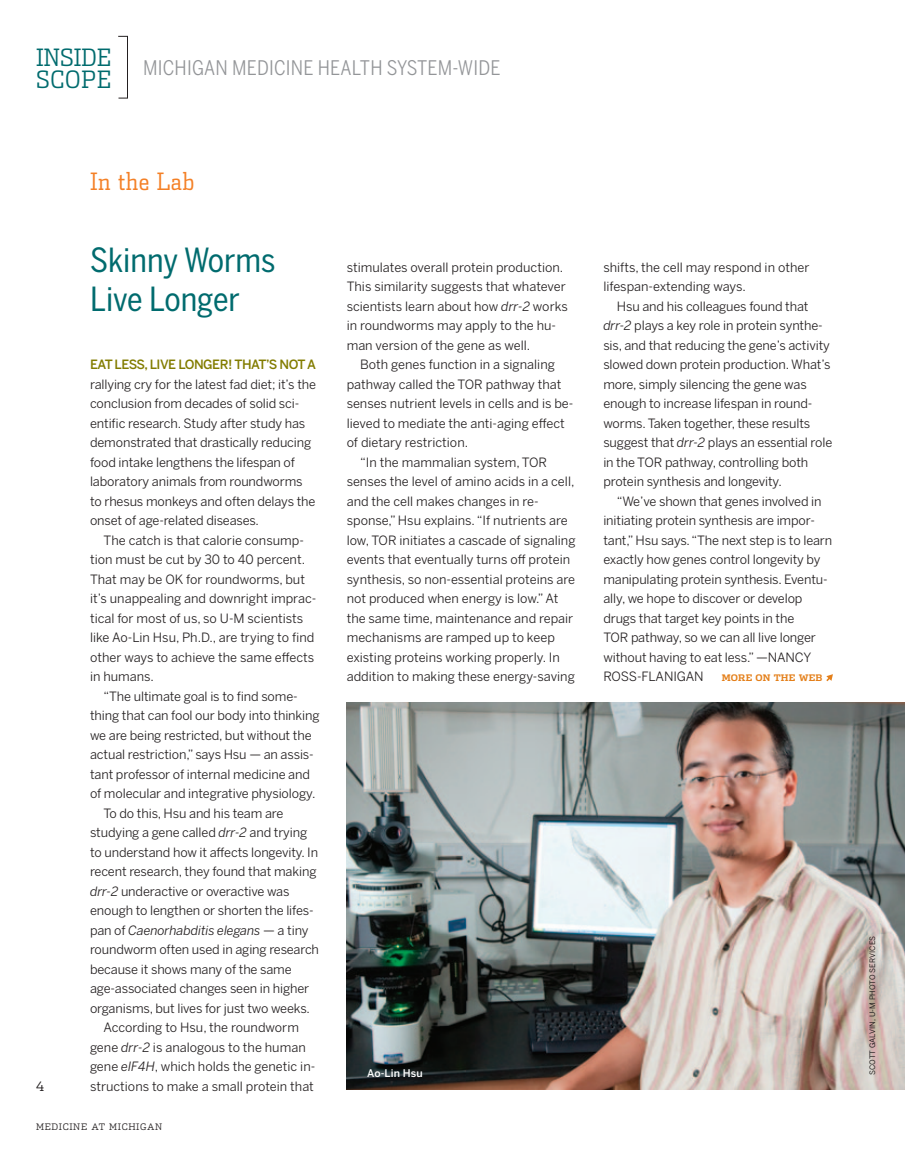
<style>
.page{position:relative;width:905px;height:1175px;background:#fff}
.page>*{position:absolute;margin:0;border:0;box-sizing:border-box;transform-origin:0 0}
.Bent__Headline__22_2{font:33px/39px "Benton Sans Cond Regluar";color:#006b6e}
.t1{font:300 24px/22px "Dispatch Cond";letter-spacing:.005em;color:#006b6e}
.t2{font:300 24px "Dispatch Cond";letter-spacing:.02em;color:#f48026}
.t3{font:19.95px "Benton Sans Cond";letter-spacing:.01em;color:#939598}
.Bent__Body__8_5_13{font:12.75px/19.5px "Benton Sans";letter-spacing:-.01em;color:#231f20}
.t4{font:300 12.75px "Dispatch";color:#231f20}
.Photo_Caption{font:500 10.5px "Benton Sans";letter-spacing:.01em;color:#fff}
.t5{font:300 9px "Dispatch";letter-spacing:.07em;color:#231f20}
.t6{font:700 9px "Dispatch";letter-spacing:.02em;color:#e4801b}
.t7{font:7.5px "Benton Sans Regluar";letter-spacing:.01em;color:#231f20}
.s1{font-weight:500;color:#827c00}
.s2{font-style:italic}
</style>
<div class="page">
<img style="left:346px;top:702px;width:558px;height:387px">
<div style="left:118px;top:36px;width:10px;height:62px;border:1px solid #231f20"></div>
<svg style="left:826px;top:674px;width:6px;height:7px"></svg>
<p class="t1" style="left:36px;top:47px;width:77px">INSIDE<br>SCOPE</p>
<p class="t3" style="left:143px;top:56px;width:359px">MICHIGAN MEDICINE HEALTH SYSTEM-WIDE</p>
<p class="t2" style="left:90px;top:167px;width:106px">In the Lab</p>
<p class="t4" style="left:36px;top:1078px;width:10px">4</p>
<p class="Bent__Headline__22_2" style="left:90px;top:241px;width:187px">Skinny Worms<br>Live Longer</p>
<p class="Bent__Body__8_5_13" style="left:90px;top:355px;width:228px"><span class="s1">EAT LESS, LIVE LONGER! THAT’S NOT A </span>rallying cry for the latest fad diet; it’s the conclusion from decades of solid sci&shy;entific research. Study after study has demonstrated that drastically reducing food intake lengthens the lifespan of laboratory animals from roundworms to rhesus monkeys and often delays the onset of age-related diseases.</p>
<p class="Bent__Body__8_5_13" style="left:90px;top:530px;width:228px;text-indent:14px">The catch is that calorie consump&shy;tion must be cut by 30 to 40 percent.<br>That may be OK for roundworms, but it’s unappealing and downright imprac&shy;tical for most of us, so U-M scientists like Ao-Lin Hsu, Ph.D., are trying to find other ways to achieve the same effects in humans.</p>
<p class="Bent__Body__8_5_13" style="left:90px;top:686px;width:231px;text-indent:14px">“The ultimate goal is to find some&shy;thing that can fool our body into thinking we are being restricted, but without the actual restriction,” says Hsu — an assis&shy;tant professor of internal medicine and of molecular and integrative physiology.</p>
<p class="Bent__Body__8_5_13" style="left:90px;top:803px;width:230px;text-indent:14px">To do this, Hsu and his team are studying a gene called <span class="s2">drr-2</span> and trying to understand how it affects longevity. In recent research, they found that making <span class="s2">drr-2</span> underactive or overactive was enough to lengthen or shorten the lifes&shy;pan of <span class="s2">Caenorhabditis elegans</span> — a tiny roundworm often used in aging research because it shows many of the same age-associated changes seen in higher organisms, but lives for just two weeks.</p>
<p class="Bent__Body__8_5_13" style="left:90px;top:1018px;width:227px;text-indent:14px">According to Hsu, the roundworm gene <span class="s2">drr-2</span> is analogous to the human gene <span class="s2">elF4H</span>, which holds the genetic in&shy;structions to make a small protein that</p>
<p class="t5" style="left:36px;top:1121px;width:128px">MEDICINE AT MICHIGAN</p>
<p class="Bent__Body__8_5_13" style="left:346px;top:257px;width:222px">stimulates overall protein production.<br>This similarity suggests that whatever scientists learn about how <span class="s2">drr-2</span> works in roundworms may apply to the hu&shy;man version of the gene as well.</p>
<p class="Bent__Body__8_5_13" style="left:346px;top:355px;width:228px;text-indent:14px">Both genes function in a signaling pathway called the TOR pathway that senses nutrient levels in cells and is be&shy;lieved to mediate the anti-aging effect of dietary restriction.</p>
<p class="Bent__Body__8_5_13" style="left:346px;top:452px;width:230px;text-indent:14px">“In the mammalian system, TOR senses the level of amino acids in a cell, and the cell makes changes in re&shy;sponse,” Hsu explains. “If nutrients are low, TOR initiates a cascade of signaling events that eventually turns off protein synthesis, so non-essential proteins are not produced when energy is low.” At the same time, maintenance and repair mechanisms are ramped up to keep existing proteins working properly. In addition to making these energy-saving</p>
<p class="Photo_Caption" style="left:367px;top:1066px;width:57px">Ao-Lin Hsu</p>
<p class="Bent__Body__8_5_13" style="left:603px;top:257px;width:208px">shifts, the cell may respond in other lifespan-extending ways.</p>
<p class="Bent__Body__8_5_13" style="left:603px;top:296px;width:230px;text-indent:14px">Hsu and his colleagues found that <span class="s2">drr-2</span> plays a key role in protein synthe&shy;sis, and that reducing the gene’s activity slowed down protein production. What’s more, simply silencing the gene was enough to increase lifespan in round&shy;worms. Taken together, these results suggest that <span class="s2">drr-2</span> plays an essential role in the TOR pathway, controlling both protein synthesis and longevity.</p>
<p class="Bent__Body__8_5_13" style="left:603px;top:491px;width:230px;text-indent:14px">“We’ve shown that genes involved in initiating protein synthesis are impor&shy;tant,” Hsu says. “The next step is to learn exactly how genes control longevity by manipulating protein synthesis. Eventu&shy;ally, we hope to discover or develop drugs that target key points in the<br>TOR pathway, so we can all live longer without having to eat less.” —NANCY ROSS-FLANIGAN</p>
<p class="t6" style="left:721px;top:672px;width:102px">MORE ON THE WEB</p>
<p class="t7" style="left:868px;top:1075px;width:141px;rotate:-90deg">SCOTT GALVIN, U-M PHOTO SERVICES</p>
</div>
